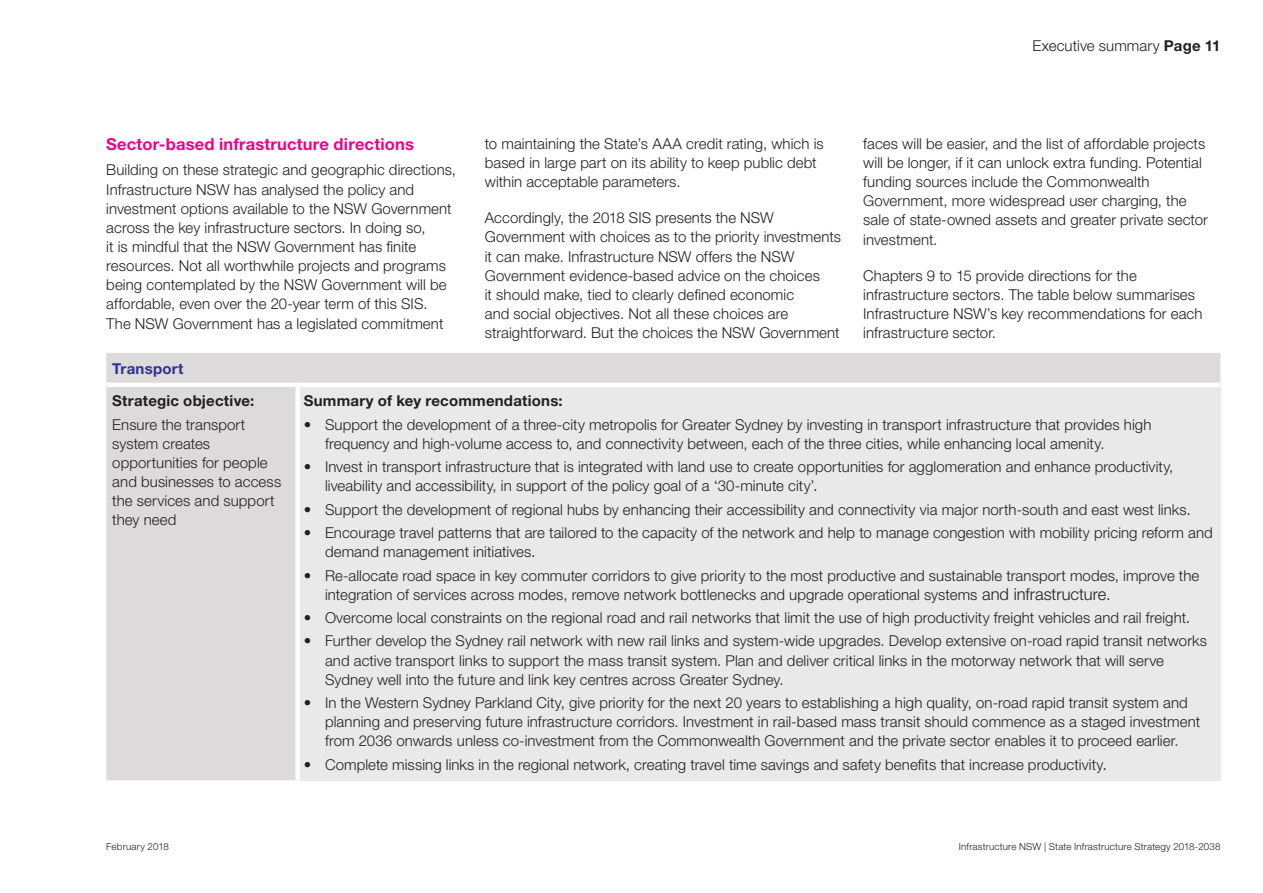
<style>
.page{position:relative;width:1263px;height:893px;background:#fff}
.page>*{position:absolute;margin:0;border:0;box-sizing:border-box;transform-origin:0 0}
._3_Sub_sub_heading_n{font:700 16.5px "Helvetica Neue LT Std";letter-spacing:.01em;color:#ed008c}
._4_Body{font:300 15px/19.2px "Helvetica Neue LT Std";letter-spacing:.005em;color:#231f20}
._4a_Body_before_bull{font:300 15px/19.2px "Helvetica Neue LT Std";letter-spacing:.005em;color:#231f20}
._4a_Body_before_bull-2{font:700 15px "Helvetica Neue LT Std";letter-spacing:.015em;color:#231f20}
._4a_Body_before_bull-3{font:700 15px "Helvetica Neue LT Std";letter-spacing:.015em;color:#2e3192}
.t1{font:300 9.75px "Helvetica Neue LT Std";letter-spacing:.02em;color:#231f20}
.s1{font-weight:700}
.s2{font-size:16.5px}
</style>
<div class="page">
<div style="left:106px;top:353px;width:1114px;height:427px;background:#dcdadb"></div>
<div style="left:298px;top:385px;width:922px;height:395px;background:#eae9e9"></div>
<hr style="left:106px;top:383px;width:192px;height:4px;background:#fff">
<hr style="left:298px;top:383px;width:922px;height:4px;background:#fff">
<div style="left:295px;top:387px;width:5px;height:393px;background:#fff"></div>
<p class="_4_Body" style="left:1032px;top:36px;width:189px">Executive summary <span class="s1">Page 11</span></p>
<p class="_3_Sub_sub_heading_n" style="left:106px;top:134px;width:309px">Sector-based infrastructure directions</p>
<p class="_4_Body" style="left:106px;top:160px;width:351px">Building on these strategic and geographic directions, Infrastructure NSW has analysed the policy and investment options available to the NSW Government across the key infrastructure sectors. In doing so,<br>it is mindful that the NSW Government has finite resources. Not all worthwhile projects and programs being contemplated by the NSW Government will be affordable, even over the 20-year term of this SIS.<br>The NSW Government has a legislated commitment</p>
<p class="_4_Body" style="left:485px;top:134px;width:340px">to maintaining the State’s AAA credit rating, which is based in large part on its ability to keep public debt within acceptable parameters.</p>
<p class="_4_Body" style="left:485px;top:208px;width:358px">Accordingly, the 2018 SIS presents the NSW Government with choices as to the priority investments it can make. Infrastructure NSW offers the NSW Government evidence-based advice on the choices<br>it should make, tied to clearly defined economic<br>and social objectives. Not all these choices are straightforward. But the choices the NSW Government</p>
<p class="_4_Body" style="left:863px;top:134px;width:346px">faces will be easier, and the list of affordable projects will be longer, if it can unlock extra funding. Potential funding sources include the Commonwealth Government, more widespread user charging, the sale of state-owned assets and greater private sector investment.</p>
<p class="_4a_Body_before_bull" style="left:863px;top:265px;width:341px">Chapters 9 to 15 provide directions for the infrastructure sectors. The table below summarises Infrastructure NSW’s key recommendations for each infrastructure sector.</p>
<p class="_4a_Body_before_bull-3" style="left:112px;top:360px;width:73px">Transport</p>
<p class="_4a_Body_before_bull-2" style="left:112px;top:392px;width:143px">Strategic objective:</p>
<p class="_4_Body" style="left:112px;top:414px;width:170px">Ensure the transport system creates opportunities for people and businesses to access the services and support they need</p>
<p class="_4a_Body_before_bull-2" style="left:304px;top:392px;width:260px">Summary of key recommendations:</p>
<p class="_4_Body" style="left:325px;top:414px;width:828px;text-indent:-21px">• Support the development of a three-city metropolis for Greater Sydney by investing in transport infrastructure that provides high frequency and high-volume access to, and connectivity between, each of the three cities, while enhancing local amenity.</p>
<p class="_4_Body" style="left:325px;top:457px;width:850px;text-indent:-21px">• Invest in transport infrastructure that is integrated with land use to create opportunities for agglomeration and enhance productivity, liveability and accessibility, in support of the policy goal of a ‘30-minute city’<span class="s2">.</span></p>
<p class="_4_Body" style="left:304px;top:499px;width:889px">• Support the development of regional hubs by enhancing their accessibility and connectivity via major north-south and east west links<span class="s2">.</span></p>
<p class="_4_Body" style="left:325px;top:523px;width:889px;text-indent:-21px">• Encourage travel patterns that are tailored to the capacity of the network and help to manage congestion with mobility pricing reform and demand management initiatives<span class="s2">.</span></p>
<p class="_4_Body" style="left:325px;top:565px;width:876px;text-indent:-21px">• Re-allocate road space in key commuter corridors to give priority to the most productive and sustainable transport modes, improve the integration of services across modes, remove network bottlenecks and upgrade operational systems <span class="s2">and infrastructure.</span></p>
<p class="_4_Body" style="left:304px;top:608px;width:888px">• Overcome local constraints on the regional road and rail networks that limit the use of high productivity freight vehicles and rail freight<span class="s2">.</span></p>
<p class="_4_Body" style="left:325px;top:631px;width:883px;text-indent:-21px">• Further develop the Sydney rail network with new rail links and system-wide upgrades. Develop extensive on-road rapid transit networks and active transport links to support the mass transit system. Plan and deliver critical links in the motorway network that will serve<br>Sydney well into the future and link key centres across Greater Sydney.</p>
<p class="_4_Body" style="left:325px;top:693px;width:877px;text-indent:-21px">• In the Western Sydney Parkland City, give priority for the next 20 years to establishing a high quality, on-road rapid transit system and planning and preserving future infrastructure corridors. Investment in rail-based mass transit should commence as a staged investment from 2036 onwards unless co-investment from the Commonwealth Government and the private sector enables it to proceed earlier.</p>
<p class="_4_Body" style="left:304px;top:754px;width:805px">• Complete missing links in the regional network, creating travel time savings and safety benefits that increase productivity<span class="s2">.</span></p>
<p class="t1" style="left:106px;top:840px;width:64px">February 2018</p>
<p class="t1" style="left:959px;top:840px;width:263px">Infrastructure NSW | State Infrastructure Strategy 2018-2038</p>
</div>
